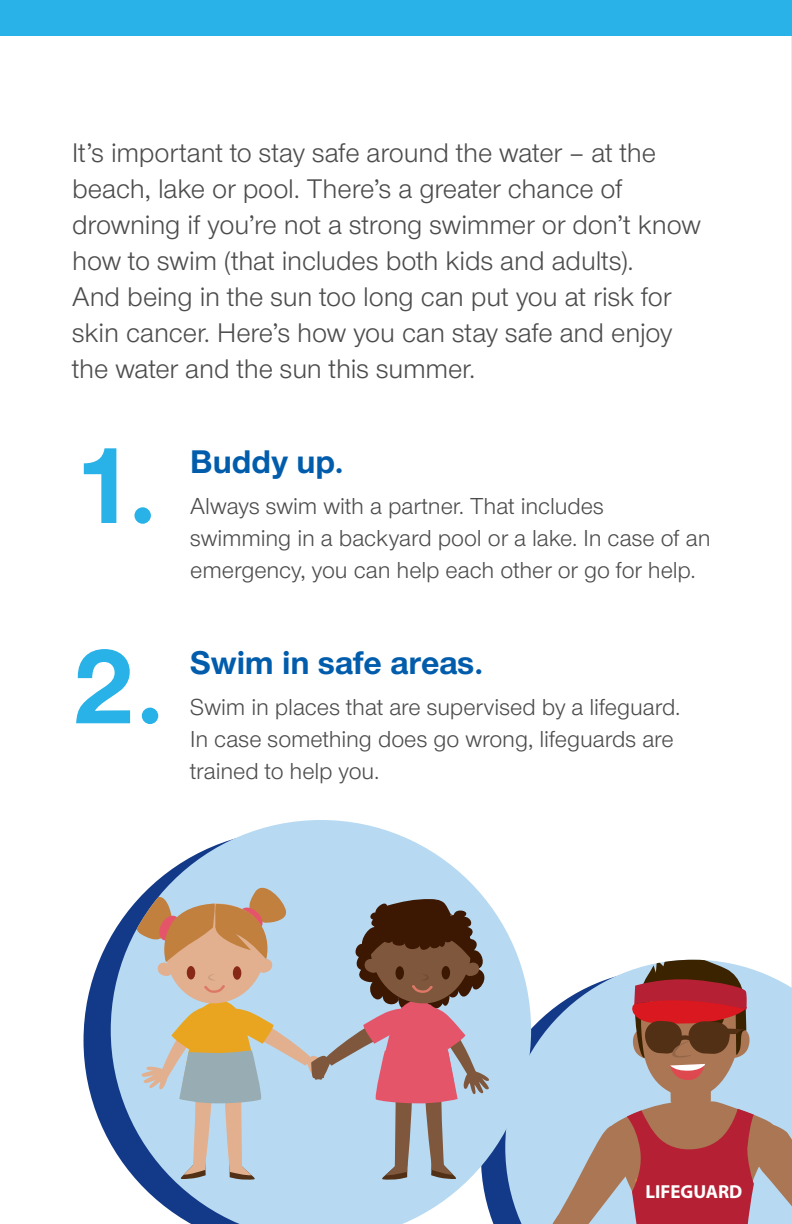
<style>
.page{position:relative;width:792px;height:1224px;background:#fff}
.page>*{position:absolute;margin:0;border:0;box-sizing:border-box;transform-origin:0 0}
.t1{font:700 109.6px "UHC Sans";color:#29b2e7}
.t2{font:700 34px "UHC Sans";color:#015dac}
.t3{font:28px/36px "UHC Sans";letter-spacing:-.005em;color:#4c4c4c}
.t4{font:24px/32px "UHC Sans";letter-spacing:-.005em;color:#4c4c4c}
.t5{font:700 18.8px "Myriad Pro";color:#fff}
</style>
<div class="page">
<div style="left:0;top:0;width:792px;height:36px;background:#29b2e7"></div>
<svg style="left:531px;top:1019px;width:10px;height:205px;background:#a8cae7"></svg>
<svg style="left:541px;top:960px;width:251px;height:264px;background:#b19096"></svg>
<svg style="left:84px;top:936px;width:27px;height:209px;fill:#133a88"></svg>
<svg style="left:111px;top:820px;width:420px;height:404px;fill:#b7daf2"></svg>
<svg style="left:127px;top:879px;width:367px;height:301px;background:#afadb1"></svg>
<p class="t3" style="left:72px;top:134px;width:630px">It’s important to stay safe around the water – at the beach, lake or pool. There’s a greater chance of drowning if you’re not a strong swimmer or don’t know how to swim (that includes both kids and adults).<br>And being in the sun too long can put you at risk for skin cancer. Here’s how you can stay safe and enjoy the water and the sun this summer.</p>
<h1 class="t1" style="left:72px;top:413px;width:87px">1.</h1>
<p class="t2" style="left:190px;top:438px;width:155px">Buddy up.</p>
<p class="t4" style="left:190px;top:489px;width:522px">Always swim with a partner. That includes swimming in a backyard pool or a lake. In case of an emergency, you can help each other or go for help.</p>
<h1 class="t1" style="left:72px;top:613px;width:95px">2.</h1>
<p class="t2" style="left:190px;top:639px;width:295px">Swim in safe areas.</p>
<p class="t4" style="left:190px;top:690px;width:492px">Swim in places that are supervised by a lifeguard.<br>In case something does go wrong, lifeguards are trained to help you.</p>
<p class="t5" style="left:645px;top:1179px;width:98px">LIFEGUARD</p>
</div>
